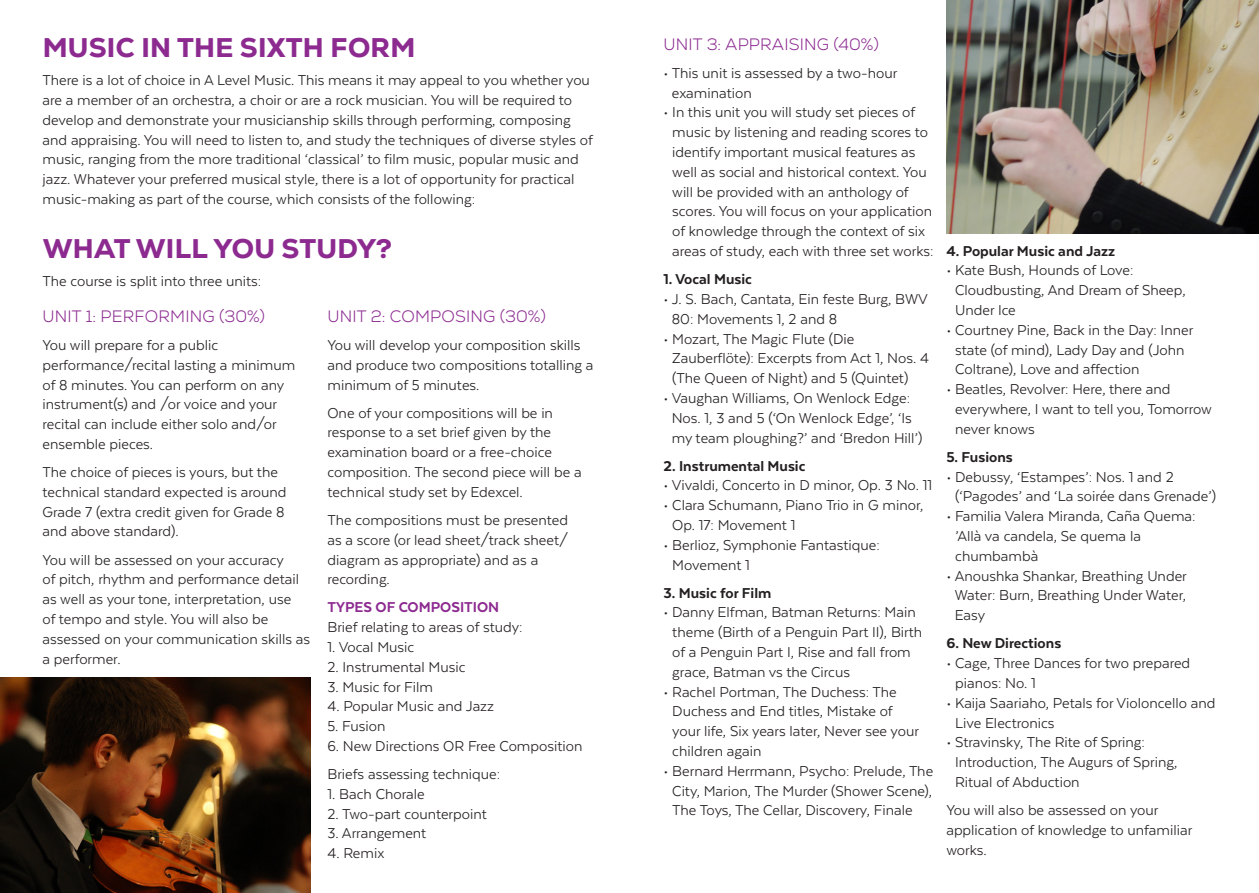
<style>
.page{position:relative;width:1259px;height:893px;background:#fff}
.page>*{position:absolute;margin:0;border:0;box-sizing:border-box;transform-origin:0 0}
.Heading{font:800 27px "Nexa";letter-spacing:.01em;color:#8c2a90}
.Body_Text{font:16.5px/19.8px "Texta";color:#231f20}
.Bullets{font:16.5px/19.8px "Texta";color:#231f20}
.Bullets-2{font:800 16.5px "Texta";color:#231f20}
.Subheading{font:300 16.5px "Nexa";letter-spacing:.01em;color:#8c2a90}
.Subheading_2{font:800 16.5px "Texta";color:#8c2a90}
</style>
<div class="page">
<img style="left:0;top:677px;width:310px;height:216px">
<img style="left:946px;top:0;width:313px;height:234px">
<p class="Heading" style="left:43px;top:30px;width:374px">MUSIC IN THE SIXTH FORM</p>
<p class="Body_Text" style="left:43px;top:70px;width:552px">There is a lot of choice in A Level Music. This means it may appeal to you whether you are a member of an orchestra, a choir or are a rock musician. You will be required to develop and demonstrate your musicianship skills through performing, composing and appraising. You will need to listen to, and study the techniques of diverse styles of music, ranging from the more traditional ‘classical’ to film music, popular music and jazz. Whatever your preferred musical style, there is a lot of opportunity for practical music-making as part of the course, which consists of the following:</p>
<p class="Heading" style="left:43px;top:231px;width:351px">WHAT WILL YOU STUDY?</p>
<p class="Bullets" style="left:43px;top:271px;width:220px">The course is split into three units:</p>
<p class="Subheading" style="left:43px;top:306px;width:224px">UNIT 1: PERFORMING (30%)</p>
<p class="Body_Text" style="left:43px;top:335px;width:254px">You will prepare for a public performance/recital lasting a minimum of 8 minutes. You can perform on any instrument(s) and /or voice and your recital can include either solo and/or ensemble pieces.</p>
<p class="Body_Text" style="left:43px;top:462px;width:245px">The choice of pieces is yours, but the technical standard expected is around Grade 7 (extra credit given for Grade 8 and above standard).</p>
<p class="Body_Text" style="left:43px;top:549px;width:269px">You will be assessed on your accuracy<br>of pitch, rhythm and performance detail as well as your tone, interpretation, use<br>of tempo and style. You will also be assessed on your communication skills as a performer.</p>
<p class="Subheading" style="left:327px;top:306px;width:220px">UNIT 2: COMPOSING (30%)</p>
<p class="Body_Text" style="left:327px;top:335px;width:267px">You will develop your composition skills and produce two compositions totalling a minimum of 5 minutes.</p>
<p class="Body_Text" style="left:327px;top:403px;width:256px">One of your compositions will be in response to a set brief given by the examination board or a free-choice composition. The second piece will be a technical study set by Edexcel.</p>
<p class="Body_Text" style="left:327px;top:510px;width:242px">The compositions must be presented as a score (or lead sheet/track sheet/ diagram as appropriate) and as a recording.</p>
<p class="Subheading_2" style="left:327px;top:599px;width:173px">TYPES OF COMPOSITION</p>
<p class="Bullets" style="left:327px;top:617px;width:196px">Brief relating to areas of study:</p>
<p class="Bullets" style="left:327px;top:637px;width:88px">1. Vocal Music</p>
<p class="Bullets" style="left:327px;top:657px;width:140px">2. Instrumental Music</p>
<p class="Bullets" style="left:327px;top:677px;width:107px">3. Music for Film</p>
<p class="Bullets" style="left:327px;top:696px;width:168px">4. Popular Music and Jazz</p>
<p class="Bullets" style="left:327px;top:716px;width:59px">5. Fusion</p>
<p class="Body_Text" style="left:327px;top:736px;width:256px">6. New Directions OR Free Composition</p>
<p class="Bullets" style="left:327px;top:764px;width:174px">Briefs assessing technique:</p>
<p class="Bullets" style="left:327px;top:784px;width:99px">1. Bach Chorale</p>
<p class="Bullets" style="left:327px;top:804px;width:161px">2. Two-part counterpoint</p>
<p class="Bullets" style="left:327px;top:823px;width:100px">3. Arrangement</p>
<p class="Body_Text" style="left:327px;top:843px;width:58px">4. Remix</p>
<p class="Subheading" style="left:663px;top:34px;width:217px">UNIT 3: APPRAISING (40%)</p>
<p class="Bullets" style="left:672px;top:63px;width:227px;text-indent:-8px">• This unit is assessed by a two-hour examination</p>
<p class="Body_Text" style="left:672px;top:102px;width:263px;text-indent:-9px">• In this unit you will study set pieces of music by listening and reading scores to identify important musical features as well as social and historical context. You will be provided with an anthology of scores. You will focus on your application of knowledge through the context of six areas of study, each with three set works:</p>
<p class="Bullets-2" style="left:663px;top:271px;width:90px">1. Vocal Music</p>
<p class="Bullets" style="left:672px;top:289px;width:257px;text-indent:-8px">• J. S. Bach, Cantata, Ein feste Burg, BWV<br>80: Movements 1, 2 and 8</p>
<p class="Bullets" style="left:672px;top:329px;width:258px;text-indent:-9px">• Mozart, The Magic Flute (Die<br>Zauberflöte): Excerpts from Act 1, Nos. 4 (The Queen of Night) and 5 (Quintet)</p>
<p class="Body_Text" style="left:672px;top:388px;width:252px;text-indent:-8px">• Vaughan Williams, On Wenlock Edge:<br>Nos. 1, 3 and 5 (‘On Wenlock Edge’, ‘Is my team ploughing?’ and ‘Bredon Hill’)</p>
<p class="Bullets-2" style="left:663px;top:457px;width:143px">2. Instrumental Music</p>
<p class="Bullets" style="left:663px;top:475px;width:270px">• Vivaldi, Concerto in D minor, Op. 3 No. 11</p>
<p class="Bullets" style="left:672px;top:495px;width:252px;text-indent:-9px">• Clara Schumann, Piano Trio in G minor,<br>Op. 17: Movement 1</p>
<p class="Body_Text" style="left:672px;top:535px;width:209px;text-indent:-9px">• Berlioz, Symphonie Fantastique:<br>Movement 1</p>
<p class="Bullets-2" style="left:663px;top:584px;width:109px">3. Music for Film</p>
<p class="Bullets" style="left:672px;top:602px;width:251px;text-indent:-9px">• Danny Elfman, Batman Returns: Main theme (Birth of a Penguin Part II), Birth of a Penguin Part I, Rise and fall from grace, Batman vs the Circus</p>
<p class="Bullets" style="left:672px;top:682px;width:248px;text-indent:-9px">• Rachel Portman, The Duchess: The<br>Duchess and End titles, Mistake of your life, Six years later, Never see your children again</p>
<p class="Body_Text" style="left:672px;top:761px;width:262px;text-align:justify;text-indent:-9px">• Bernard Herrmann, Psycho: Prelude, The City, Marion, The Murder (Shower Scene), The Toys, The Cellar, Discovery, Finale</p>
<p class="Bullets-2" style="left:946px;top:242px;width:170px">4. Popular Music and Jazz</p>
<p class="Bullets" style="left:955px;top:260px;width:232px;text-indent:-9px">• Kate Bush, Hounds of Love:<br>Cloudbusting, And Dream of Sheep,<br>Under Ice</p>
<p class="Bullets" style="left:955px;top:320px;width:240px;text-indent:-9px">• Courtney Pine, Back in the Day: Inner state (of mind), Lady Day and (John<br>Coltrane), Love and affection</p>
<p class="Body_Text" style="left:955px;top:379px;width:258px;text-indent:-9px">• Beatles, Revolver: Here, there and everywhere, I want to tell you, Tomorrow never knows</p>
<p class="Bullets-2" style="left:946px;top:448px;width:68px">5. Fusions</p>
<p class="Bullets" style="left:955px;top:467px;width:262px;text-indent:-9px">• Debussy, ‘Estampes’: Nos. 1 and 2 (‘Pagodes’ and ‘La soirée dans Grenade’)</p>
<p class="Bullets" style="left:955px;top:506px;width:242px;text-indent:-9px">• Familia Valera Miranda, Caña Quema: ’Allà va candela, Se quema la chumbambà</p>
<p class="Body_Text" style="left:954px;top:566px;width:234px;text-align:justify;text-indent:-8px">• Anoushka Shankar, Breathing Under Water: Burn, Breathing Under Water, Easy</p>
<p class="Bullets-2" style="left:946px;top:635px;width:116px">6. New Directions</p>
<p class="Bullets" style="left:955px;top:653px;width:237px;text-indent:-9px">• Cage, Three Dances for two prepared pianos: No. 1</p>
<p class="Bullets" style="left:955px;top:693px;width:262px;text-indent:-9px">• Kaija Saariaho, Petals for Violoncello and<br>Live Electronics</p>
<p class="Body_Text" style="left:955px;top:732px;width:224px;text-indent:-9px">• Stravinsky, The Rite of Spring:<br>Introduction, The Augurs of Spring,<br>Ritual of Abduction</p>
<p class="Body_Text" style="left:946px;top:800px;width:247px">You will also be assessed on your application of knowledge to unfamiliar works.</p>
</div>
